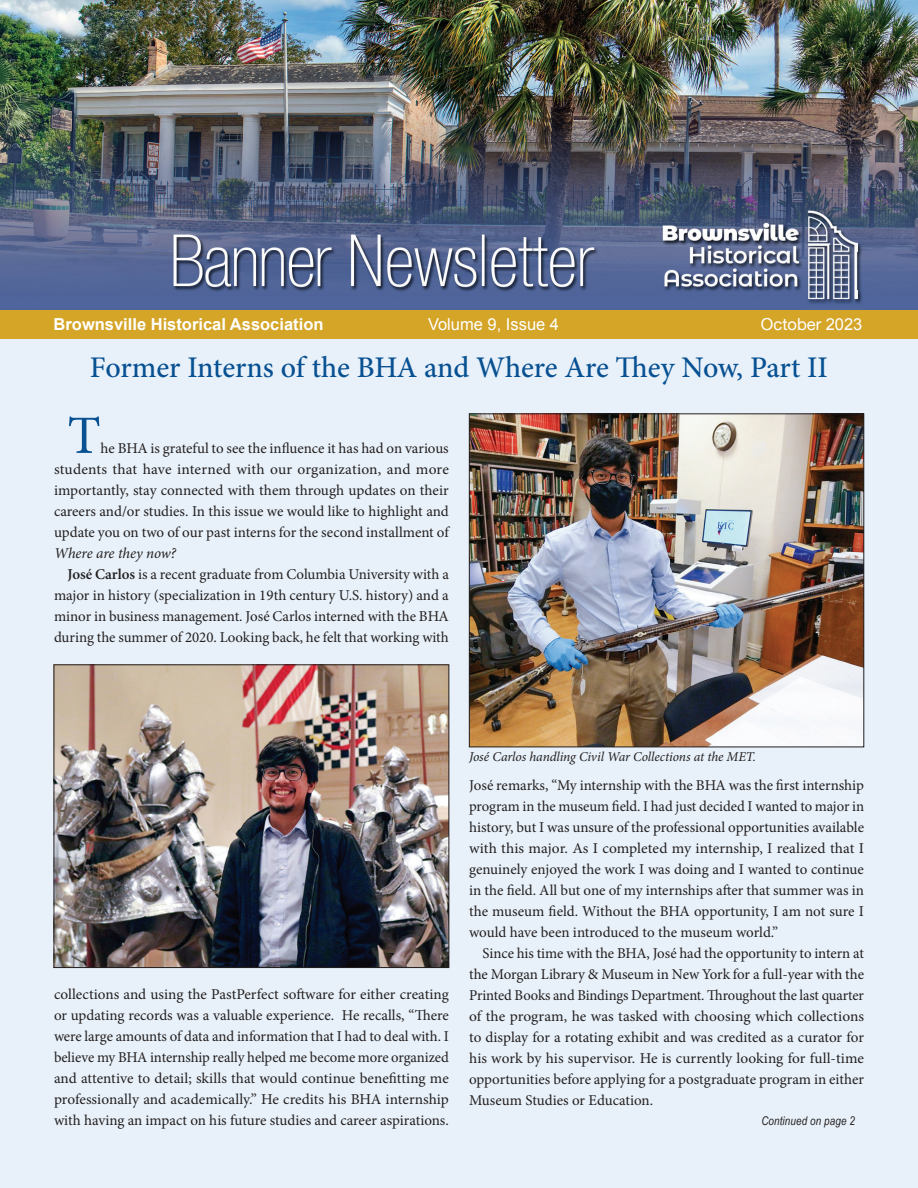
<style>
.page{position:relative;width:918px;height:1188px;background:#fff}
.page>*{position:absolute;margin:0;border:0;box-sizing:border-box;transform-origin:0 0}
.t1{font:54px "Minion Pro";color:#075092}
.t2{font:500 30px "Minion Pro";letter-spacing:-.005em;color:#075092}
.t3{font:700 16.5px "Arial";color:#fff}
.t4{font:16.5px "Arial";color:#fff}
.t5{font:16.5px "Helvetica Neue";color:#fff}
.t6{font:15px/21px "Minion Pro";color:#231f20;text-align:justify}
.t7{font:italic 15px "Minion Pro";letter-spacing:-.01em;color:#231f20}
.t8{font:italic 13.5px "Minion Pro";letter-spacing:-.005em;color:#231f20}
.t9{font:italic 12px "Arial Narrow";letter-spacing:.01em;color:#231f20}
.s1{font-family:"Arial"}
.s2{font-weight:600}
</style>
<div class="page">
<div style="left:0;top:339px;width:918px;height:849px;background:#e8f1f9"></div>
<img style="left:0;top:0;width:918px;height:310px">
<div style="left:0;top:310px;width:918px;height:29px;background:#d5a528"></div>
<img style="left:471px;top:416px;width:391px;height:329px">
<div style="left:469px;top:414px;width:395px;height:333px;border:1px solid #231f20"></div>
<img style="left:56px;top:667px;width:391px;height:299px">
<div style="left:54px;top:665px;width:395px;height:303px;border:1px solid #231f20"></div>
<p class="t3" style="left:54px;top:313px;width:271px">Brownsville Historical Association</p>
<p class="t4" style="left:428px;top:313px;width:133px">Volume 9, Issue 4</p>
<p class="t5" style="left:761px;top:312px;width:103px">October <span class="s1">2023</span></p>
<h2 class="t2" style="left:90px;top:347px;width:740px">Former Interns of the BHA and Where Are They Now, Part II</h2>
<h1 class="t1" style="left:68px;top:399px;width:35px">T</h1>
<p class="t6" style="left:54px;top:438px;width:396px;text-indent:47px">he BHA is grateful to see the influence it has had on various students that have interned with our organization, and more importantly, stay connected with them through updates on their careers and/or studies. In this issue we would like to highlight and update you on two of our past interns for the second installment of</p>
<p class="t7" style="left:54px;top:543px;width:124px">Where are they now?</p>
<p class="t6" style="left:68px;top:564px;width:383px"><span class="s2">José Carlos</span> is a recent graduate from Columbia University with a</p>
<p class="t6" style="left:54px;top:585px;width:396px">major in history (specialization in 19th century U.S. history) and a</p>
<p class="t6" style="left:54px;top:606px;width:396px">minor in business management. José Carlos interned with the BHA</p>
<p class="t6" style="left:54px;top:627px;width:396px">during the summer of 2020. Looking back, he felt that working with</p>
<p class="t6" style="left:54px;top:984px;width:396px">collections and using the PastPerfect software for either creating or updating records was a valuable experience. He recalls, “There were large amounts of data and information that I had to deal with. I believe my BHA internship really helped me become more organized and attentive to detail; skills that would continue benefitting me professionally and academically.” He credits his BHA internship with having an impact on his future studies and career aspirations.</p>
<p class="t8" style="left:469px;top:748px;width:288px">José Carlos handling Civil War Collections at the MET.</p>
<p class="t6" style="left:469px;top:775px;width:396px">José remarks, “My internship with the BHA was the first internship program in the museum field. I had just decided I wanted to major in history, but I was unsure of the professional opportunities available with this major. As I completed my internship, I realized that I genuinely enjoyed the work I was doing and I wanted to continue in the field. All but one of my internships after that summer was in the museum field. Without the BHA opportunity, I am not sure I would have been introduced to the museum world.”</p>
<p class="t6" style="left:469px;top:943px;width:397px;text-indent:14px">Since his time with the BHA, José had the opportunity to intern at the Morgan Library &amp; Museum in New York for a full-year with the Printed Books and Bindings Department. Throughout the last quarter of the program, he was tasked with choosing which collections to display for a rotating exhibit and was credited as a curator for his work by his supervisor. He is currently looking for full-time opportunities before applying for a postgraduate program in either Museum Studies or Education.</p>
<p class="t9" style="left:761px;top:1113px;width:95px">Continued on page 2</p>
</div>
